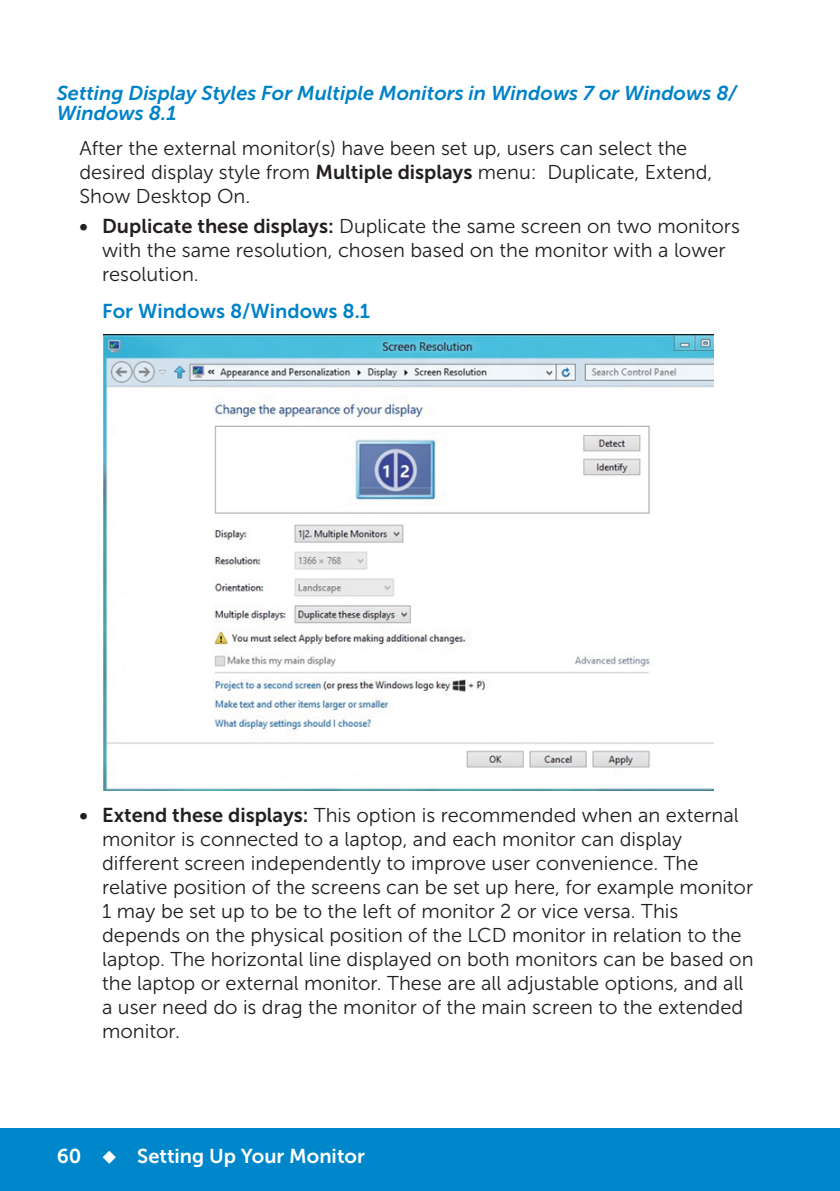
<style>
.page{position:relative;width:840px;height:1191px;background:#fff}
.page>*{position:absolute;margin:0;border:0;box-sizing:border-box;transform-origin:0 0}
.Paragraph{font:20px/24px "Museo Sans For Dell 300";color:#231f20}
.Head3-1{font:italic 20px/20px "Museo Sans For Dell 700";color:#0082c8}
.t1{font:20px "Museo Sans For Dell 700";color:#fff}
.Head4{font:20px "Museo Sans For Dell 700";color:#0082c8}
.s1{font-family:"Museo Sans For Dell 700"}
</style>
<div class="page">
<div style="left:0;top:1128px;width:839px;height:63px;background:#0087cb"></div>
<img style="left:103px;top:334px;width:610px;height:457px">
<p class="Head3-1" style="left:57px;top:83px;width:681px">Setting Display Styles For Multiple Monitors in Windows 7 or Windows 8/<br>Windows 8.1</p>
<p class="Paragraph" style="left:79px;top:137px;width:634px">After the external monitor(s) have been set up, users can select the desired display style from <span class="s1">Multiple displays</span> menu: Duplicate, Extend,<br>Show Desktop On.</p>
<p class="Paragraph" style="left:102px;top:214px;width:639px;text-indent:-23px"><span class="s1">• Duplicate these displays:</span> Duplicate the same screen on two monitors with the same resolution, chosen based on the monitor with a lower resolution.</p>
<p class="Head4" style="left:102px;top:300px;width:269px">For Windows 8/Windows 8.1</p>
<p class="Paragraph" style="left:102px;top:802px;width:652px;text-indent:-23px"><span class="s1">• Extend these displays:</span> This option is recommended when an external monitor is connected to a laptop, and each monitor can display different screen independently to improve user convenience. The relative position of the screens can be set up here, for example monitor 1 may be set up to be to the left of monitor 2 or vice versa. This depends on the physical position of the LCD monitor in relation to the laptop. The horizontal line displayed on both monitors can be based on the laptop or external monitor. These are all adjustable options, and all a user need do is drag the monitor of the main screen to the extended monitor.</p>
<p class="t1" style="left:57px;top:1144px;width:309px">60 ◆ Setting Up Your Monitor</p>
</div>
